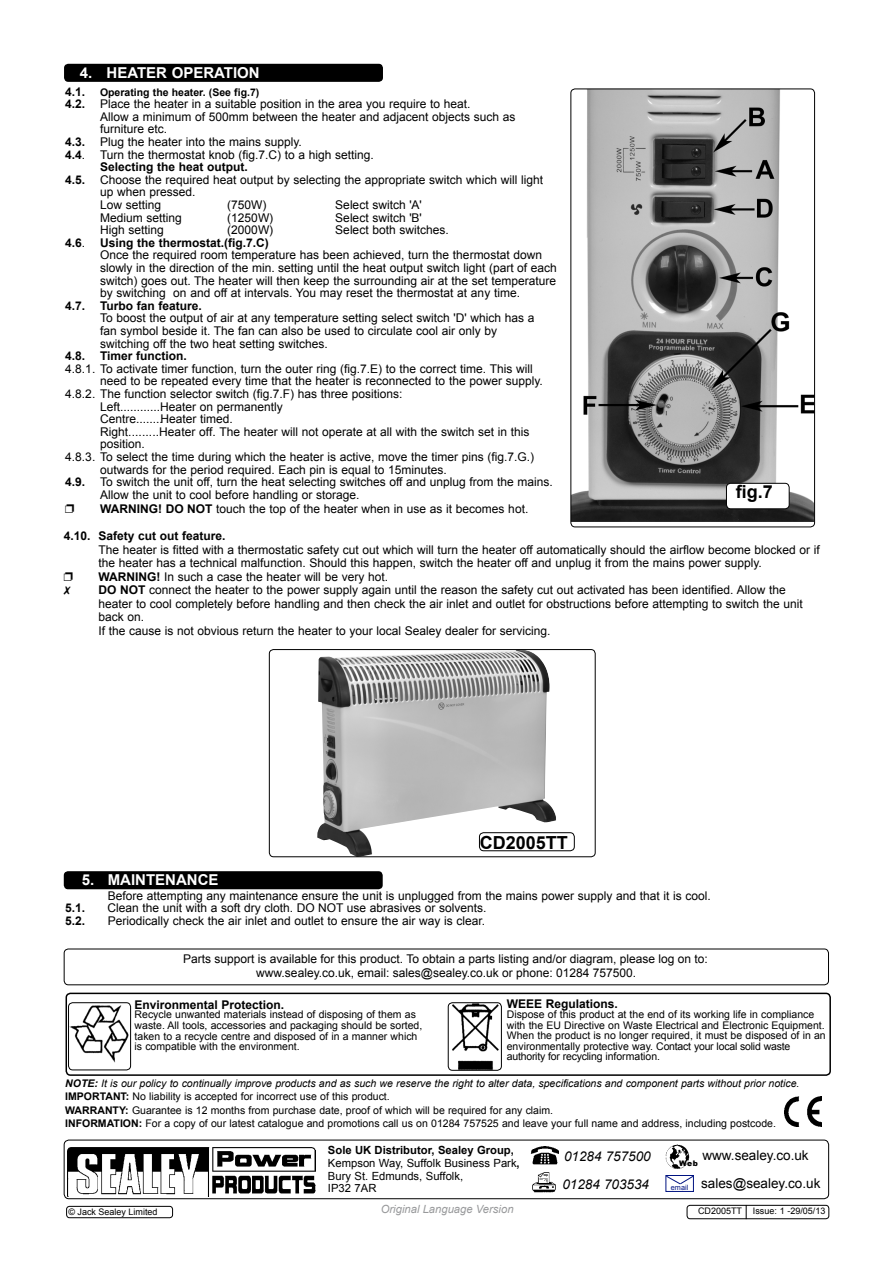
<style>
.page{position:relative;width:893px;height:1263px;background:#fff}
.page>*{position:absolute;margin:0;border:0;box-sizing:border-box;transform-origin:0 0}
.t1{font:700 18px "Arial";color:#000}
.t2{font:700 15px "Arial";color:#fff}
.t3{font:13.5px "Arial";color:#000}
.t4{font:italic 13.5px/27.8px "Arial";color:#000}
.t5{font:12px/12.6px "Arial";color:#000}
.t6{font:700 12px "Arial";color:#000}
.t7{font:11.25px/12.8px "Arial";color:#000}
.t8{font:italic 11.25px "Arial";color:#98999b}
.t9{font:10.5px/10.5px "Arial";color:#000}
.t10{font:700 10.5px "Arial";color:#000}
.t11{font:9px "Arial";color:#000}
.t12{font:900 7.65px "Arial";color:#000}
.t13{font:7.35px "Arial";color:#001381}
.s1{font-size:12px}
.s2{font-weight:700}
.s3{font-weight:700;font-style:italic}
.s4{font-style:italic}
</style>
<div class="page">
<div style="left:64px;top:871px;width:319px;height:18px;background:#000;border-radius:4px"></div>
<div style="left:64px;top:1140px;width:765px;height:59px;border:1px solid #000;border-radius:5px"></div>
<img style="left:67px;top:1147px;width:249px;height:49px">
<img style="left:784px;top:1096px;width:38px;height:30px">
<img style="left:532px;top:1172px;width:24px;height:21px">
<img style="left:530px;top:1147px;width:28px;height:18px">
<img style="left:664px;top:1144px;width:26px;height:26px;border-radius:13px">
<div style="left:665px;top:1175px;width:29px;height:17px;border:1px solid #001381"></div>
<svg style="left:665px;top:1175px;width:29px;height:10px"></svg>
<div style="left:687px;top:1205px;width:142px;height:14px;border:1px solid #000;border-radius:3px"></div>
<svg style="left:746px;top:1205px;width:1px;height:14px"></svg>
<div style="left:66px;top:1206px;width:107px;height:12px;border:1px solid #000;border-radius:3px"></div>
<div style="left:66px;top:993px;width:765px;height:83px;border:2px solid #000;border-radius:4px"></div>
<img style="left:452px;top:1004px;width:48px;height:65px">
<div style="left:448px;top:1002px;width:54px;height:69px;border:1px solid #000;border-radius:4px"></div>
<img style="left:70px;top:1004px;width:59px;height:59px">
<div style="left:68px;top:1002px;width:63px;height:68px;border:1px solid #000;border-radius:4px"></div>
<div style="left:64px;top:949px;width:765px;height:36px;border:1px solid #000;border-radius:4px"></div>
<div style="left:64px;top:64px;width:319px;height:18px;background:#000;border-radius:4px"></div>
<img style="left:571px;top:89px;width:244px;height:433px">
<div style="left:570px;top:89px;width:245px;height:438px;border:1px solid #000;border-radius:4px"></div>
<div style="left:726px;top:483px;width:63px;height:26px;background:#fff;border-radius:4px"></div>
<div style="left:726px;top:483px;width:63px;height:26px;border:1px solid #000;border-radius:4px"></div>
<img style="left:317px;top:651px;width:239px;height:204px">
<div style="left:269px;top:649px;width:327px;height:208px;border:1px solid #000;border-radius:4px"></div>
<div style="left:479px;top:832px;width:96px;height:19px;border:1px solid #000;border-radius:4px"></div>
<p class="t2" style="left:80px;top:62px;width:181px">4. HEATER OPERATION</p>
<p class="t10" style="left:65px;top:85px;width:196px"><span class="s1">4.1.</span> Operating the heater. (See fig.7)</p>
<p class="t5" style="left:65px;top:98px;width:407px"><span class="s2">4.2.</span> Place the heater in a suitable position in the area you require to heat.</p>
<p class="t5" style="left:100px;top:110px;width:417px">Allow a minimum of 500mm between the heater and adjacent objects such as</p>
<p class="t5" style="left:100px;top:123px;width:69px">furniture etc.</p>
<p class="t5" style="left:65px;top:136px;width:238px"><span class="s2">4.3.</span> Plug the heater into the mains supply.</p>
<p class="t5" style="left:65px;top:148px;width:310px"><span class="s2">4.4</span>. Turn the thermostat knob (fig.7.C) to a high setting.</p>
<p class="t6" style="left:100px;top:159px;width:149px">Selecting the heat output.</p>
<p class="t5" style="left:65px;top:173px;width:479px"><span class="s2">4.5.</span> Choose the required heat output by selecting the appropriate switch which will light</p>
<p class="t5" style="left:100px;top:186px;width:97px">up when pressed.</p>
<p class="t5" style="left:100px;top:199px;width:63px">Low setting</p>
<p class="t5" style="left:227px;top:199px;width:41px">(750W)</p>
<p class="t5" style="left:335px;top:199px;width:88px">Select switch 'A'</p>
<p class="t5" style="left:100px;top:211px;width:83px">Medium setting</p>
<p class="t5" style="left:227px;top:211px;width:48px">(1250W)</p>
<p class="t5" style="left:335px;top:211px;width:88px">Select switch 'B'</p>
<p class="t5" style="left:100px;top:224px;width:65px">High setting</p>
<p class="t5" style="left:227px;top:224px;width:48px">(2000W)</p>
<p class="t5" style="left:335px;top:224px;width:115px">Select both switches.</p>
<p class="t5" style="left:100px;top:236px;width:458px;text-indent:-35px"><span class="s2">4.6</span>. <span class="s2">Using the thermostat.(fig.7.C)<br></span>Once the required room temperature has been achieved, turn the thermostat down slowly in the direction of the min. setting until the heat output switch light (part of each switch) goes out. The heater will then keep the surrounding air at the set temperature by switching on and off at intervals. You may reset the thermostat at any time.</p>
<p class="t6" style="left:65px;top:298px;width:138px">4.7. Turbo fan feature.</p>
<p class="t5" style="left:100px;top:312px;width:436px">To boost the output of air at any temperature setting select switch 'D' which has a fan symbol beside it. The fan can also be used to circulate cool air only by switching off the two heat setting switches.</p>
<p class="t6" style="left:65px;top:348px;width:123px">4.8. Timer function.</p>
<p class="t5" style="left:65px;top:362px;width:469px">4.8.1. To activate timer function, turn the outer ring (fig.7.E) to the correct time. This will</p>
<p class="t5" style="left:100px;top:375px;width:444px">need to be repeated every time that the heater is reconnected to the power supply.</p>
<p class="t5" style="left:65px;top:388px;width:339px">4.8.2. The function selector switch (fig.7.F) has three positions:</p>
<p class="t5" style="left:100px;top:400px;width:184px">Left............Heater on permanently</p>
<p class="t5" style="left:100px;top:413px;width:134px">Centre........Heater timed.</p>
<p class="t5" style="left:100px;top:425px;width:431px">Right.........Heater off. The heater will not operate at all with the switch set in this</p>
<p class="t5" style="left:100px;top:438px;width:46px">position.</p>
<p class="t5" style="left:65px;top:451px;width:470px">4.8.3. To select the time during which the heater is active, move the timer pins (fig.7.G.)</p>
<p class="t5" style="left:100px;top:463px;width:348px">outwards for the period required. Each pin is equal to 15minutes.</p>
<p class="t5" style="left:65px;top:476px;width:489px"><span class="s2">4.9.</span> To switch the unit off, turn the heat selecting switches off and unplug from the mains.</p>
<p class="t5" style="left:100px;top:488px;width:261px">Allow the unit to cool before handling or storage.</p>
<p class="t5" style="left:100px;top:503px;width:430px"><span class="s2">WARNING! DO NOT</span> touch the top of the heater when in use as it becomes hot.</p>
<h1 class="t1" style="left:736px;top:480px;width:39px">fig.7</h1>
<p class="t6" style="left:64px;top:528px;width:163px">4.10. Safety cut out feature.</p>
<p class="t5" style="left:99px;top:543px;width:723px;line-height:13.5px">The heater is fitted with a thermostatic safety cut out which will turn the heater off automatically should the airflow become blocked or if the heater has a technical malfunction. Should this happen, switch the heater off and unplug it from the mains power supply.<br><span class="s2">WARNING!</span> In such a case the heater will be very hot.<br><span class="s2">Do not</span></p>
<p class="t5" style="left:99px;top:583px;width:706px;line-height:13.5px;text-indent:51px">connect the heater to the power supply again until the reason the safety cut out activated has been identified. Allow the heater to cool completely before handling and then check the air inlet and outlet for obstructions before attempting to switch the unit back on.<br>If the cause is not obvious return the heater to your local Sealey dealer for servicing.</p>
<h1 class="t1" style="left:480px;top:831px;width:90px">CD2005TT</h1>
<p class="t2" style="left:82px;top:870px;width:138px">5. MAINTENANCE</p>
<p class="t5" style="left:108px;top:889px;width:605px">Before attempting any maintenance ensure the unit is unplugged from the mains power supply and that it is cool.</p>
<p class="t6" style="left:65px;top:900px;width:22px">5.1.</p>
<p class="t5" style="left:107px;top:902px;width:381px">Clean the unit with a soft dry cloth. DO NOT use abrasives or solvents.</p>
<p class="t6" style="left:65px;top:912px;width:22px">5.2.</p>
<p class="t5" style="left:108px;top:914px;width:379px">Periodically check the air inlet and outlet to ensure the air way is clear.</p>
<p class="t5" style="left:183px;top:951px;width:526px;line-height:14.4px;text-align:center">Parts support is available for this product. To obtain a parts listing and/or diagram, please log on to: www.sealey.co.uk, email: sales@sealey.co.uk or phone: 01284 757500.</p>
<p class="t6" style="left:135px;top:997px;width:151px">Environmental Protection.</p>
<p class="t9" style="left:135px;top:1010px;width:289px">Recycle unwanted materials instead of disposing of them as waste. All tools, accessories and packaging should be sorted, taken to a recycle centre and disposed of in a manner which is compatible with the environment.</p>
<p class="t6" style="left:507px;top:995px;width:113px">WEEE Regulations.</p>
<p class="t9" style="left:507px;top:1009px;width:320px">Dispose of this product at the end of its working life in compliance with the EU Directive on Waste Electrical and Electronic Equipment.<br>When the product is no longer required, it must be disposed of in an environmentally protective way. Contact your local solid waste authority for recycling information.</p>
<p class="t9" style="left:65px;top:1076px;width:736px;line-height:13.5px"><span class="s3">NOTE:</span> <span class="s4">It is our policy to continually improve products and as such we reserve the right to alter data, specifications and component parts without prior notice.<br></span><span class="s2">IMPORTANT:</span> No liability is accepted for incorrect use of this product.<br><span class="s2">WARRANTY:</span> Guarantee is 12 months from purchase date, proof of which will be required for any claim.<br><span class="s2">INFORMATION:</span> For a copy of our latest catalogue and promotions call us on 01284 757525 and leave your full name and address, including postcode.</p>
<p class="t4" style="left:562px;top:1142px;width:90px">01284 757500<br>01284 703534</p>
<p class="t7" style="left:328px;top:1144px;width:193px"><span class="s2">Sole UK Distributor, Sealey Group,<br></span>Kempson Way, Suffolk Business Park<span class="s2">,<br></span>Bury St. Edmunds, Suffolk,<br>IP32 7AR</p>
<p class="t3" style="left:702px;top:1146px;width:108px">www.sealey.co.uk</p>
<p class="t12" style="left:679px;top:1158px;width:20px">Web</p>
<p class="t13" style="left:671px;top:1182px;width:19px">email</p>
<p class="t3" style="left:701px;top:1175px;width:121px">sales@sealey.co.uk</p>
<p class="t11" style="left:68px;top:1206px;width:91px">© Jack Sealey Limited</p>
<p class="t8" style="left:381px;top:1202px;width:134px">Original Language Version</p>
<p class="t11" style="left:698px;top:1205px;width:129px">CD2005TT Issue: 1 -29/05/13</p>
</div>
